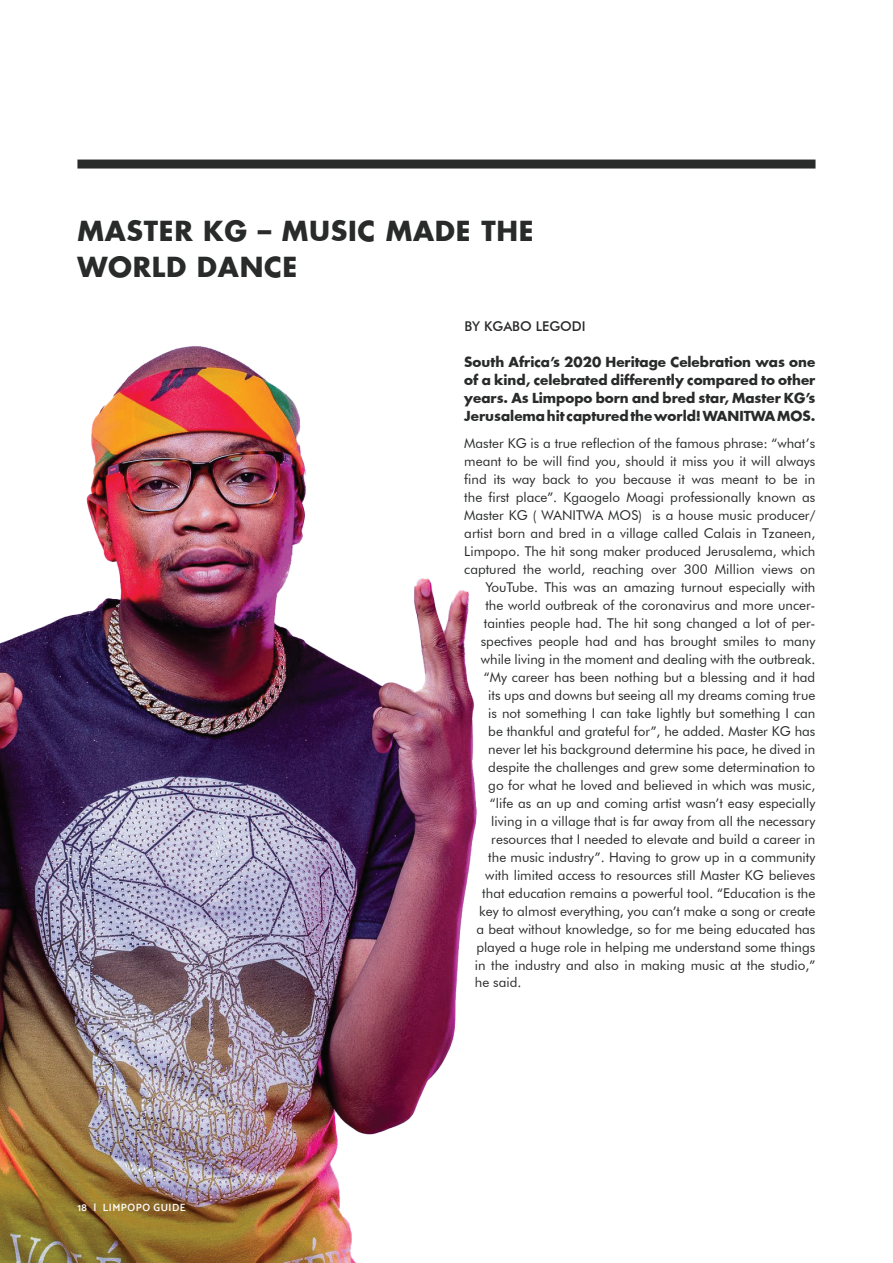
<style>
.page{position:relative;width:893px;height:1263px;background:#fff}
.page>*{position:absolute;margin:0;border:0;box-sizing:border-box;transform-origin:0 0}
.t1{font:700 27px/36px "Futura";letter-spacing:.025em;color:#292a2a}
.t2{font:13.5px "Futura BT";color:#292a2a}
.t3{font:700 13.5px/18px "Futura";color:#292a2a;text-align:justify}
.t4{font:500 13.5px "Futura BT";color:#292a2a}
.t5{font:600 10.5px "Catamaran";letter-spacing:.05em;color:#fff}
</style>
<div class="page">
<img style="left:0;top:159px;width:761px;height:1104px">
<div style="left:77px;top:160px;width:738px;height:9px;background:#292a2a"></div>
<h1 class="t1" style="left:77px;top:212px;width:458px">MASTER KG – MUSIC MADE THE<br>WORLD DANCE</h1>
<p class="t4" style="left:464px;top:318px;width:123px">BY KGABO LEGODI</p>
<p class="t5" style="left:77px;top:1201px;width:110px">18 | LIMPOPO GUIDE</p>
<p class="t3" style="left:464px;top:352px;width:353px">South Africa’s 2020 Heritage Celebration was one of a kind, celebrated differently compared to other years. As Limpopo born and bred star, Master KG’s Jerusalema hit captured the world! WANITWA MOS.</p>
<p class="t2" style="left:464px;top:435px;width:352px">Master KG is a true reflection of the famous phrase: “what’s</p>
<p class="t2" style="left:464px;top:453px;width:352px">meant to be will find you, should it miss you it will always</p>
<p class="t2" style="left:464px;top:470px;width:352px">find its way back to you because it was meant to be in</p>
<p class="t2" style="left:464px;top:488px;width:352px">the first place”. Kgaogelo Moagi professionally known as</p>
<p class="t2" style="left:464px;top:506px;width:353px">Master KG ( WANITWA MOS) is a house music producer/</p>
<p class="t2" style="left:464px;top:524px;width:352px">artist born and bred in a village called Calais in Tzaneen,</p>
<p class="t2" style="left:464px;top:542px;width:352px">Limpopo. The hit song maker produced Jerusalema, which</p>
<p class="t2" style="left:464px;top:560px;width:352px">captured the world, reaching over 300 Million views on</p>
<p class="t2" style="left:485px;top:578px;width:331px">YouTube. This was an amazing turnout especially with</p>
<p class="t2" style="left:485px;top:596px;width:331px">the world outbreak of the coronavirus and more uncer-</p>
<p class="t2" style="left:484px;top:614px;width:333px">tainties people had. The hit song changed a lot of per-</p>
<p class="t2" style="left:481px;top:632px;width:336px">spectives people had and has brought smiles to many</p>
<p class="t2" style="left:481px;top:650px;width:336px">while living in the moment and dealing with the outbreak.</p>
<p class="t2" style="left:484px;top:668px;width:333px">“My career has been nothing but a blessing and it had</p>
<p class="t2" style="left:488px;top:686px;width:328px">its ups and downs but seeing all my dreams coming true</p>
<p class="t2" style="left:488px;top:704px;width:329px">is not something I can take lightly but something I can</p>
<p class="t2" style="left:488px;top:722px;width:329px">be thankful and grateful for”, he added. Master KG has</p>
<p class="t2" style="left:488px;top:740px;width:328px">never let his background determine his pace, he dived in</p>
<p class="t2" style="left:488px;top:758px;width:328px">despite the challenges and grew some determination to</p>
<p class="t2" style="left:488px;top:776px;width:328px">go for what he loved and believed in which was music,</p>
<p class="t2" style="left:490px;top:794px;width:327px">“life as an up and coming artist wasn’t easy especially</p>
<p class="t2" style="left:491px;top:812px;width:325px">living in a village that is far away from all the necessary</p>
<p class="t2" style="left:491px;top:830px;width:325px">resources that I needed to elevate and build a career in</p>
<p class="t2" style="left:488px;top:848px;width:328px">the music industry”. Having to grow up in a community</p>
<p class="t2" style="left:485px;top:866px;width:331px">with limited access to resources still Master KG believes</p>
<p class="t2" style="left:482px;top:884px;width:335px">that education remains a powerful tool. “Education is the</p>
<p class="t2" style="left:479px;top:902px;width:338px">key to almost everything, you can’t make a song or create</p>
<p class="t2" style="left:476px;top:920px;width:340px">a beat without knowledge, so for me being educated has</p>
<p class="t2" style="left:476px;top:938px;width:341px">played a huge role in helping me understand some things</p>
<p class="t2" style="left:475px;top:956px;width:342px">in the industry and also in making music at the studio,”</p>
<p class="t2" style="left:475px;top:974px;width:48px">he said.</p>
</div>
